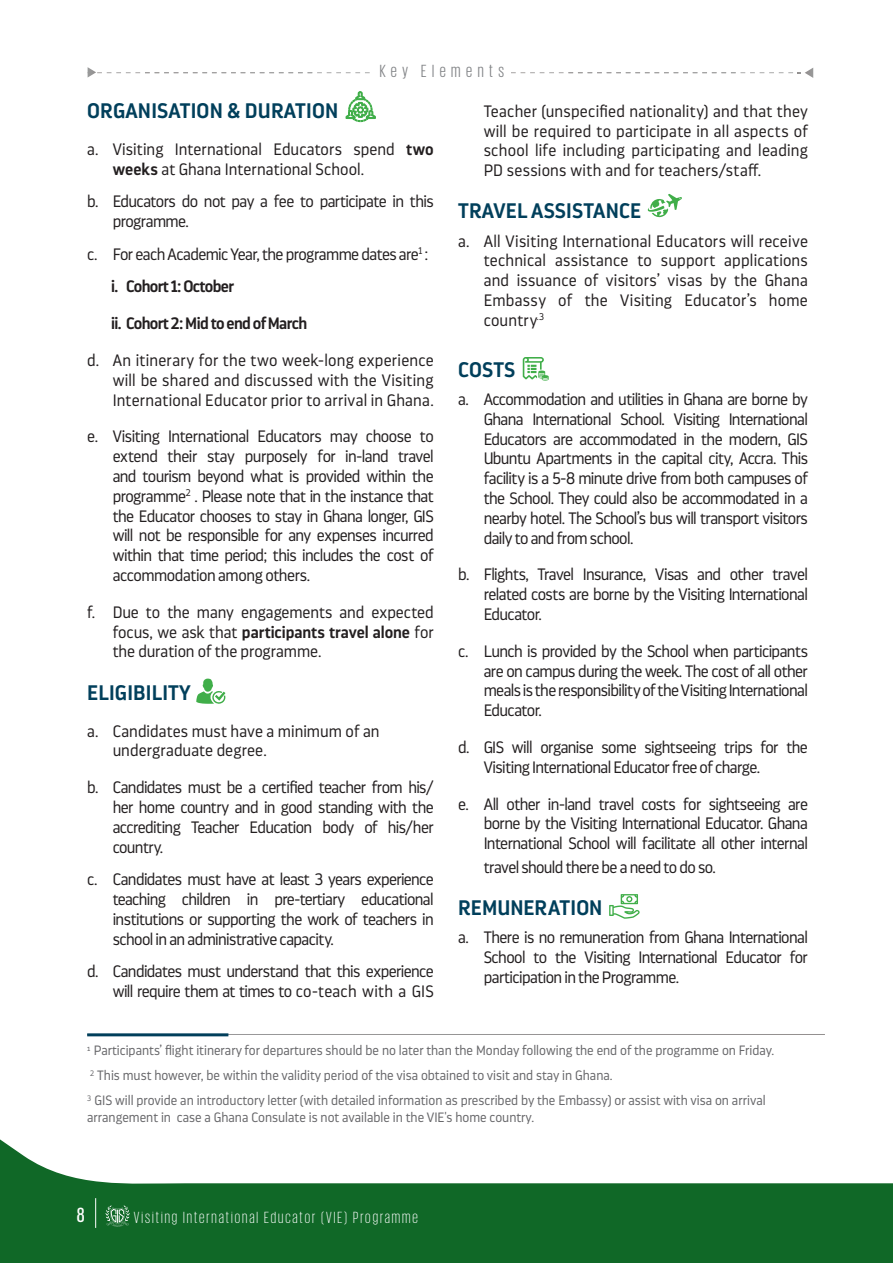
<style>
.page{position:relative;width:893px;height:1263px;background:#fff}
.page>*{position:absolute;margin:0;border:0;box-sizing:border-box;transform-origin:0 0}
.body{font:600 21px "Darwin Pro";letter-spacing:.01em;color:#013f5b}
.t1{font:500 21px "Giorgio Sans";color:#fff}
.body-2{font:18px "Giorgio Sans";letter-spacing:.31em;color:#808285}
.t2{font:300 16.5px/19.8px "Darwin Pro";letter-spacing:-.03em;color:#231f20;text-align:justify}
.t3{font:300 16.5px/19.8px "Darwin Pro";letter-spacing:.005em;color:#231f20}
.t4{font:600 16.5px "Darwin Pro";letter-spacing:-.04em;color:#231f20}
.t5{font:300 16.5px "Giorgio Sans";letter-spacing:.12em;color:#fff}
.body-3{font:300 13.5px/16.5px "Darwin Pro";color:#67676a}
.s1{font-weight:600}
</style>
<div class="page">
<svg style="left:0;top:1139px;width:893px;height:124px;fill:#106827"></svg>
<svg style="left:346px;top:91px;width:30px;height:31px"></svg>
<svg style="left:196px;top:679px;width:29px;height:25px"></svg>
<svg style="left:648px;top:194px;width:34px;height:24px"></svg>
<svg style="left:523px;top:357px;width:26px;height:24px"></svg>
<svg style="left:609px;top:894px;width:31px;height:25px"></svg>
<hr style="left:87px;top:1033px;width:141px;height:3px;background:#013f5b">
<svg style="left:511px;top:68px;width:302px;height:10px"></svg>
<svg style="left:88px;top:67px;width:282px;height:10px"></svg>
<hr style="left:95px;top:1198px;width:1px;height:30px;background:#fff">
<svg style="left:106px;top:1205px;width:24px;height:22px"></svg>
<p class="body-2" style="left:380px;top:63px;width:126px">Key Elements</p>
<p class="body" style="left:87px;top:97px;width:253px">ORGANISATION &amp; DURATION</p>
<p class="t3" style="left:113px;top:139px;width:323px;text-indent:-26px">a. Visiting International Educators spend <span class="s1">two weeks</span> at Ghana International School.</p>
<p class="t2" style="left:113px;top:191px;width:322px;text-indent:-26px">b. Educators do not pay a fee to participate in this programme.</p>
<p class="t2" style="left:87px;top:244px;width:343px">c. For each Academic Year, the programme dates are<sup>1</sup> :</p>
<p class="t4" style="left:111px;top:275px;width:125px">i. Cohort 1: October</p>
<p class="t4" style="left:111px;top:312px;width:198px">ii. Cohort 2: Mid to end of March</p>
<p class="t2" style="left:113px;top:350px;width:323px;text-indent:-26px">d. An itinerary for the two week-long experience will be shared and discussed with the Visiting International Educator prior to arrival in Ghana.</p>
<p class="t2" style="left:113px;top:426px;width:323px;text-indent:-26px">e. Visiting International Educators may choose to extend their stay purposely for in-land travel and tourism beyond what is provided within the programme<sup>2</sup> . Please note that in the instance that the Educator chooses to stay in Ghana longer, GIS will not be responsible for any expenses incurred within that time period; this includes the cost of accommodation among others.</p>
<p class="t2" style="left:113px;top:602px;width:323px;text-indent:-26px">f. Due to the many engagements and expected focus, we ask that <span class="s1">participants travel alone</span> for the duration of the programme.</p>
<p class="body" style="left:87px;top:678px;width:105px">ELIGIBILITY</p>
<p class="t3" style="left:113px;top:720px;width:268px;text-indent:-26px">a. Candidates must have a minimum of an undergraduate degree.</p>
<p class="t2" style="left:113px;top:777px;width:323px;text-indent:-26px">b. Candidates must be a certified teacher from his/ her home country and in good standing with the accrediting Teacher Education body of his/her country.</p>
<p class="t2" style="left:113px;top:869px;width:323px;text-indent:-26px">c. Candidates must have at least 3 years experience teaching children in pre-tertiary educational institutions or supporting the work of teachers in school in an administrative capacity.</p>
<p class="t2" style="left:87px;top:961px;width:348px;text-align:right">d. Candidates must understand that this experience will require them at times to co-teach with a GIS</p>
<p class="t2" style="left:484px;top:101px;width:326px">Teacher (unspecified nationality) and that they will be required to participate in all aspects of school life including participating and leading PD sessions with and for teachers/staff.</p>
<p class="body" style="left:458px;top:197px;width:185px">TRAVEL ASSISTANCE</p>
<p class="t2" style="left:484px;top:231px;width:326px;text-indent:-26px">a. All Visiting International Educators will receive technical assistance to support applications and issuance of visitors’ visas by the Ghana Embassy of the Visiting Educator’s home country<sup>.3</sup></p>
<p class="body" style="left:458px;top:355px;width:59px">COSTS</p>
<p class="t2" style="left:484px;top:389px;width:326px;text-indent:-26px">a. Accommodation and utilities in Ghana are borne by Ghana International School. Visiting International Educators are accommodated in the modern, GIS Ubuntu Apartments in the capital city, Accra. This facility is a 5-8 minute drive from both campuses of the School. They could also be accommodated in a nearby hotel. The School’s bus will transport visitors daily to and from school.</p>
<p class="t2" style="left:484px;top:564px;width:326px;text-indent:-26px">b. Flights, Travel Insurance, Visas and other travel related costs are borne by the Visiting International Educator.</p>
<p class="t2" style="left:484px;top:641px;width:326px;text-indent:-26px">c. Lunch is provided by the School when participants are on campus during the week. The cost of all other meals is the responsibility of the Visiting International Educator.</p>
<p class="t2" style="left:484px;top:737px;width:326px;text-indent:-26px">d. GIS will organise some sightseeing trips for the<br>Visiting International Educator free of charge.</p>
<p class="t2" style="left:484px;top:793px;width:326px;text-indent:-26px">e. All other in-land travel costs for sightseeing are borne by the Visiting International Educator. Ghana International School will facilitate all other internal</p>
<p class="t2" style="left:484px;top:857px;width:234px">travel should there be a need to do so.</p>
<p class="body" style="left:458px;top:893px;width:146px">REMUNERATION</p>
<p class="t2" style="left:484px;top:927px;width:326px;text-indent:-26px">a. There is no remuneration from Ghana International School to the Visiting International Educator for participation in the Programme.</p>
<p class="body-3" style="left:87px;top:1042px;width:689px"><sup>1</sup> Participants’ flight itinerary for departures should be no later than the Monday following the end of the programme on Friday.</p>
<p class="body-3" style="left:90px;top:1067px;width:524px"><sup>2</sup> This must however, be within the validity period of the visa obtained to visit and stay in Ghana.</p>
<p class="body-3" style="left:87px;top:1092px;width:680px"><sup>3</sup> GIS will provide an introductory letter (with detailed information as prescribed by the Embassy) or assist with visa on arrival arrangement in case a Ghana Consulate is not available in the VIE's home country.</p>
<p class="t1" style="left:77px;top:1204px;width:9px">8</p>
<p class="t5" style="left:134px;top:1209px;width:285px">Visiting International Educator (VIE) Programme</p>
</div>
